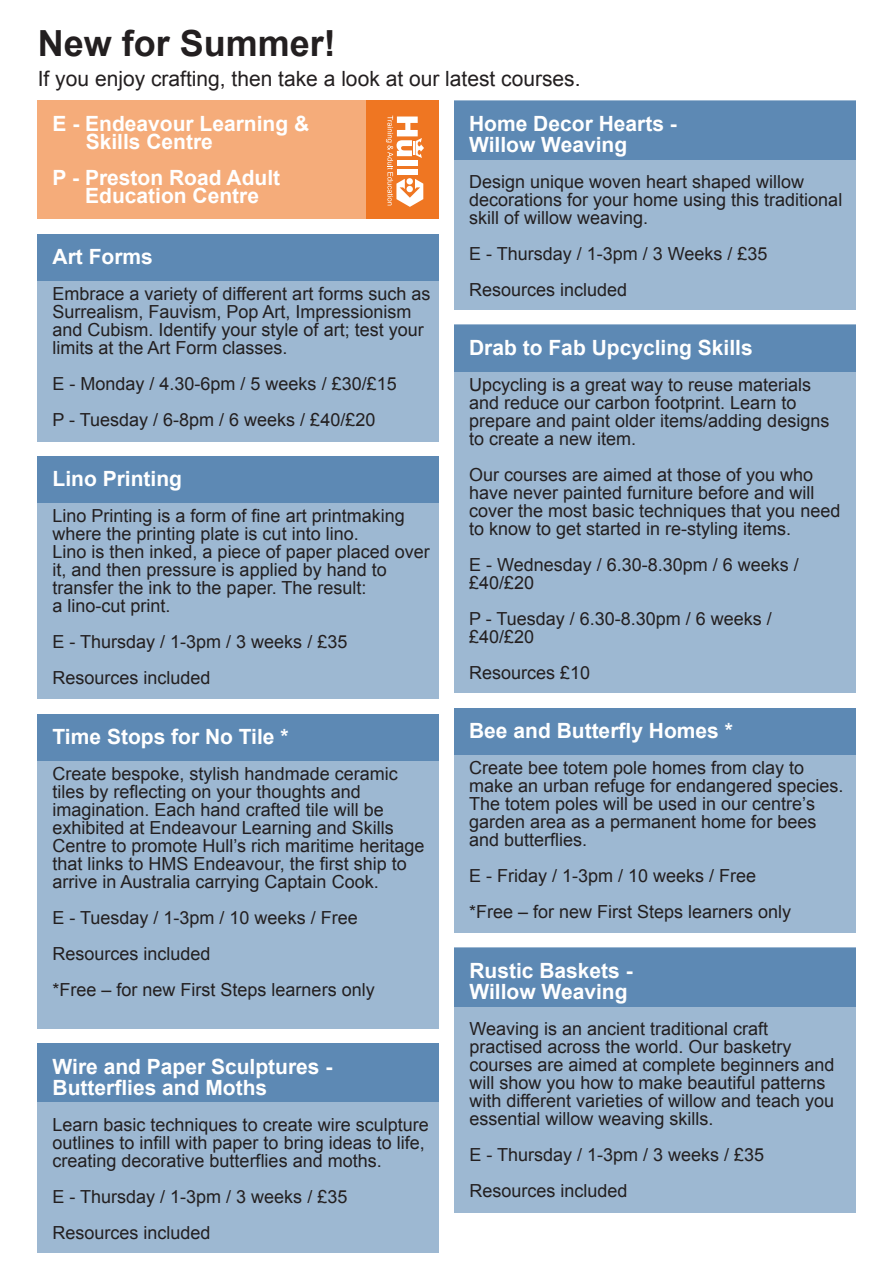
<style>
.page{position:relative;width:893px;height:1263px;background:#fff}
.page>*{position:absolute;margin:0;border:0;box-sizing:border-box;transform-origin:0 0}
.t1{font:700 36px "Arial";color:#231f20}
.t2{font:700 21px/21px "Arial";color:#fff}
.t3{font:21px "Arial";color:#231f20}
.t4{font:18px/18px "Arial";color:#231f20}
</style>
<div class="page">
<div style="left:38px;top:101px;width:401px;height:118px;background:#f5ac7a"></div>
<div style="left:454px;top:948px;width:402px;height:265px;background:#9db8d2"></div>
<div style="left:454px;top:948px;width:402px;height:58px;background:#5d89b4"></div>
<div style="left:38px;top:714px;width:401px;height:314px;background:#9db8d2"></div>
<div style="left:38px;top:714px;width:401px;height:46px;background:#5d89b4"></div>
<div style="left:454px;top:101px;width:402px;height:209px;background:#9db8d2"></div>
<div style="left:38px;top:1043px;width:401px;height:209px;background:#9db8d2"></div>
<div style="left:38px;top:456px;width:401px;height:243px;background:#9db8d2"></div>
<div style="left:454px;top:325px;width:402px;height:368px;background:#9db8d2"></div>
<div style="left:454px;top:708px;width:402px;height:225px;background:#9db8d2"></div>
<div style="left:367px;top:101px;width:72px;height:118px;background:#ef7622"></div>
<div style="left:38px;top:234px;width:401px;height:207px;background:#9db8d2"></div>
<div style="left:38px;top:234px;width:401px;height:47px;background:#5d89b4"></div>
<div style="left:454px;top:325px;width:402px;height:47px;background:#5d89b4"></div>
<div style="left:454px;top:708px;width:402px;height:47px;background:#5d89b4"></div>
<div style="left:38px;top:456px;width:401px;height:47px;background:#5d89b4"></div>
<div style="left:38px;top:1043px;width:401px;height:59px;background:#5d89b4"></div>
<div style="left:454px;top:101px;width:402px;height:58px;background:#5d89b4"></div>
<svg style="left:386px;top:116px;width:38px;height:91px"></svg>
<div style="left:406px;top:178px;width:7px;height:7px;background:#fff;border-radius:50%"></div>
<div style="left:406px;top:186px;width:7px;height:6px;background:#fff;border-radius:50%"></div>
<h1 class="t1" style="left:38px;top:19px;width:300px">New for Summer!</h1>
<p class="t3" style="left:38px;top:65px;width:544px">If you enjoy crafting, then take a look at our latest courses.</p>
<p class="t2" style="left:86px;top:115px;width:225px;line-height:18px;text-indent:-33px">E - Endeavour Learning &amp;<br>Skills Centre</p>
<p class="t2" style="left:53px;top:169px;width:229px;line-height:18px;text-align:center">P - Preston Road Adult<br>Education Centre</p>
<p class="t2" style="left:53px;top:247px;width:102px">Art Forms</p>
<p class="t4" style="left:53px;top:285px;width:379px">Embrace a variety of different art forms such as Surrealism, Fauvism, Pop Art, Impressionism and Cubism. Identify your style of art; test your limits at the Art Form classes.</p>
<p class="t4" style="left:53px;top:366px;width:346px;line-height:36px">E - Monday / 4.30-6pm / 5 weeks / £30/£15<br>P - Tuesday / 6-8pm / 6 weeks / £40/£20</p>
<p class="t2" style="left:53px;top:469px;width:131px">Lino Printing</p>
<p class="t4" style="left:53px;top:507px;width:379px">Lino Printing is a form of fine art printmaking where the printing plate is cut into lino.<br>Lino is then inked, a piece of paper placed over it, and then pressure is applied by hand to transfer the ink to the paper. The result:<br>a lino-cut print.</p>
<p class="t4" style="left:53px;top:624px;width:296px;line-height:36px">E - Thursday / 1-3pm / 3 weeks / £35<br>Resources included</p>
<p class="t2" style="left:53px;top:726px;width:238px">Time Stops for No Tile *</p>
<p class="t4" style="left:53px;top:765px;width:373px">Create bespoke, stylish handmade ceramic tiles by reflecting on your thoughts and imagination. Each hand crafted tile will be exhibited at Endeavour Learning and Skills Centre to promote Hull’s rich maritime heritage that links to HMS Endeavour, the first ship to arrive in Australia carrying Captain Cook.</p>
<p class="t4" style="left:53px;top:900px;width:324px;line-height:36px">E - Tuesday / 1-3pm / 10 weeks / Free<br>Resources included<br>*Free – for new First Steps learners only</p>
<p class="t2" style="left:53px;top:1056px;width:281px">Wire and Paper Sculptures -<br>Butterflies and Moths</p>
<p class="t4" style="left:53px;top:1115px;width:378px">Learn basic techniques to create wire sculpture outlines to infill with paper to bring ideas to life, creating decorative butterflies and moths.</p>
<p class="t4" style="left:53px;top:1178px;width:296px;line-height:36px">E - Thursday / 1-3pm / 3 weeks / £35<br>Resources included</p>
<p class="t2" style="left:469px;top:113px;width:209px">Home Decor Hearts -<br>Willow Weaving</p>
<p class="t4" style="left:469px;top:172px;width:375px">Design unique woven heart shaped willow decorations for your home using this traditional skill of willow weaving.</p>
<p class="t4" style="left:469px;top:235px;width:300px;line-height:36px">E - Thursday / 1-3pm / 3 Weeks / £35<br>Resources included</p>
<p class="t2" style="left:469px;top:337px;width:285px">Drab to Fab Upcycling Skills</p>
<p class="t4" style="left:469px;top:376px;width:362px">Upcycling is a great way to reuse materials and reduce our carbon footprint. Learn to prepare and paint older items/adding designs to create a new item.</p>
<p class="t4" style="left:469px;top:466px;width:373px">Our courses are aimed at those of you who have never painted furniture before and will cover the most basic techniques that you need to know to get started in re-styling items.</p>
<p class="t4" style="left:469px;top:556px;width:331px">E - Wednesday / 6.30-8.30pm / 6 weeks / £40/£20</p>
<p class="t4" style="left:469px;top:610px;width:304px">P - Tuesday / 6.30-8.30pm / 6 weeks / £40/£20</p>
<p class="t4" style="left:469px;top:664px;width:123px">Resources £10</p>
<p class="t2" style="left:469px;top:721px;width:265px">Bee and Butterfly Homes *</p>
<p class="t4" style="left:469px;top:759px;width:376px">Create bee totem pole homes from clay to make an urban refuge for endangered species.<br>The totem poles will be used in our centre’s garden area as a permanent home for bees and butterflies.</p>
<p class="t4" style="left:469px;top:858px;width:324px;line-height:36px">E - Friday / 1-3pm / 10 weeks / Free *Free – for new First Steps learners only</p>
<p class="t2" style="left:469px;top:960px;width:165px">Rustic Baskets -<br>Willow Weaving</p>
<p class="t4" style="left:469px;top:1019px;width:367px">Weaving is an ancient traditional craft practised across the world. Our basketry courses are aimed at complete beginners and will show you how to make beautiful patterns with different varieties of willow and teach you essential willow weaving skills.</p>
<p class="t4" style="left:469px;top:1136px;width:296px;line-height:36px">E - Thursday / 1-3pm / 3 weeks / £35<br>Resources included</p>
</div>
